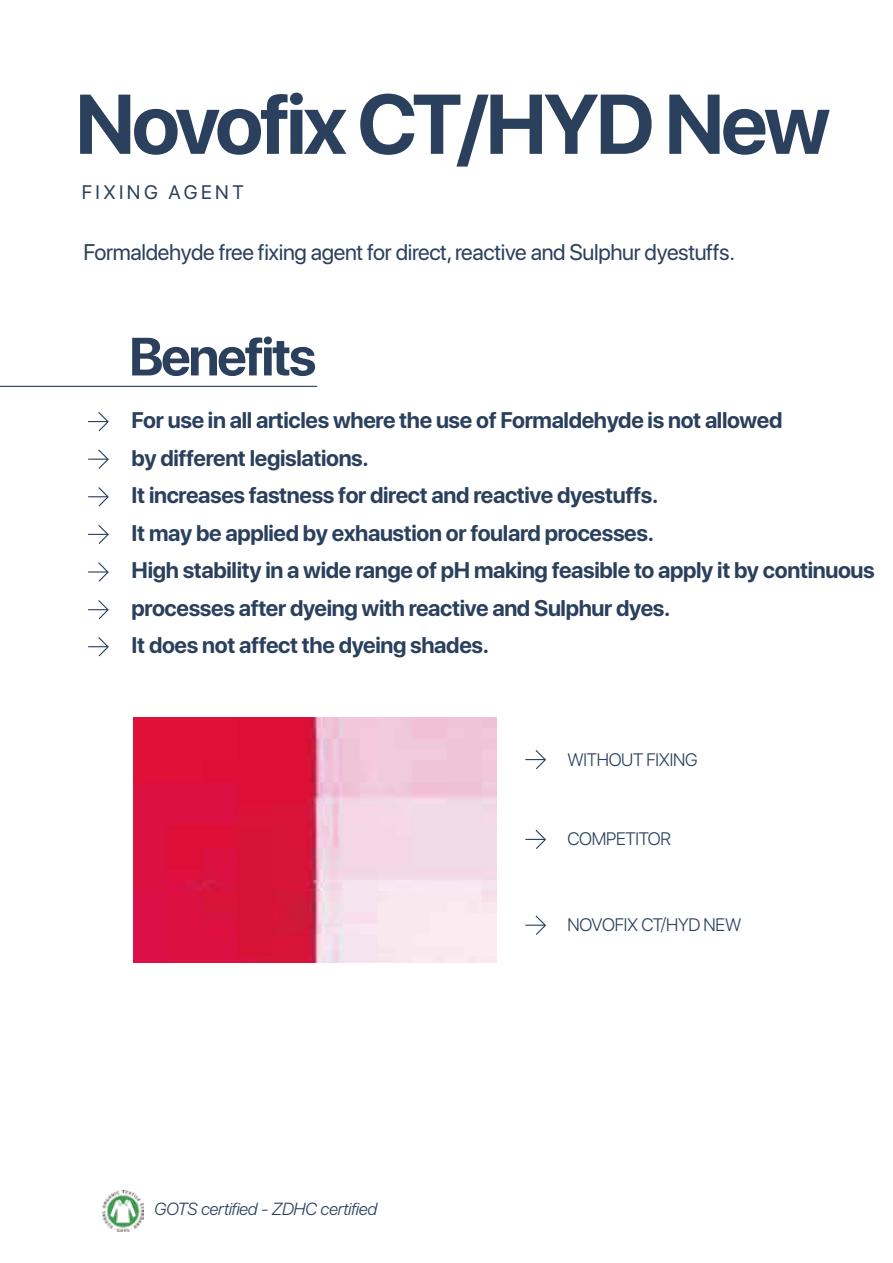
<style>
.page{position:relative;width:893px;height:1263px;background:#fff}
.page>*{position:absolute;margin:0;border:0;box-sizing:border-box;transform-origin:0 0}
.t1{font:700 84px "SF Pro Display";letter-spacing:-.04em;color:#2a405d}
.t2{font:700 53.4px "SF Pro Display";letter-spacing:-.04em;color:#2a405d}
.t3{font:700 22.5px/37.5px "SF Pro Display";letter-spacing:-.015em;color:#2a405d}
.t4{font:22.5px "SF Pro Display";letter-spacing:-.015em;color:#2a405d}
.t5{font:19.5px "SF Pro Display";letter-spacing:.175em;color:#2a405d}
.t6{font:300 18px "SF Pro Display";letter-spacing:-.015em;color:#2a405d}
.t7{font:italic 300 17.4px "SF Pro Display";letter-spacing:-.015em;color:#2a405d}
</style>
<div class="page">
<img style="left:134px;top:718px;width:362px;height:244px">
<svg style="left:88px;top:412px;width:21px;height:19px"></svg>
<svg style="left:88px;top:449px;width:21px;height:20px"></svg>
<svg style="left:88px;top:487px;width:21px;height:19px"></svg>
<svg style="left:88px;top:525px;width:21px;height:19px"></svg>
<svg style="left:88px;top:562px;width:21px;height:20px"></svg>
<svg style="left:88px;top:600px;width:21px;height:19px"></svg>
<svg style="left:88px;top:637px;width:21px;height:19px"></svg>
<hr style="left:0;top:386px;width:317px;height:1px;background:#2a405d">
<img style="left:102px;top:1190px;width:41px;height:41px">
<svg style="left:525px;top:750px;width:21px;height:19px"></svg>
<svg style="left:525px;top:830px;width:21px;height:19px"></svg>
<svg style="left:525px;top:915px;width:21px;height:20px"></svg>
<h1 class="t1" style="left:75px;top:76px;width:757px">Novofix CT/HYD New</h1>
<p class="t5" style="left:82px;top:177px;width:163px">FIXING AGENT</p>
<p class="t4" style="left:83px;top:235px;width:653px">Formaldehyde free fixing agent for direct, reactive and Sulphur dyestuffs.</p>
<h2 class="t2" style="left:129px;top:326px;width:189px">Benefits</h2>
<p class="t3" style="left:132px;top:402px;width:745px">For use in all articles where the use of Formaldehyde is not allowed<br>by different legislations.<br>It increases fastness for direct and reactive dyestuffs.<br>It may be applied by exhaustion or foulard processes.<br>High stability in a wide range of pH making feasible to apply it by continuous processes after dyeing with reactive and Sulphur dyes.<br>It does not affect the dyeing shades.</p>
<p class="t6" style="left:567px;top:746px;width:131px">WITHOUT FIXING</p>
<p class="t6" style="left:567px;top:826px;width:105px">COMPETITOR</p>
<p class="t7" style="left:154px;top:1197px;width:224px">GOTS certified - ZDHC certified</p>
<p class="t6" style="left:567px;top:912px;width:175px">NOVOFIX CT/HYD NEW</p>
</div>
